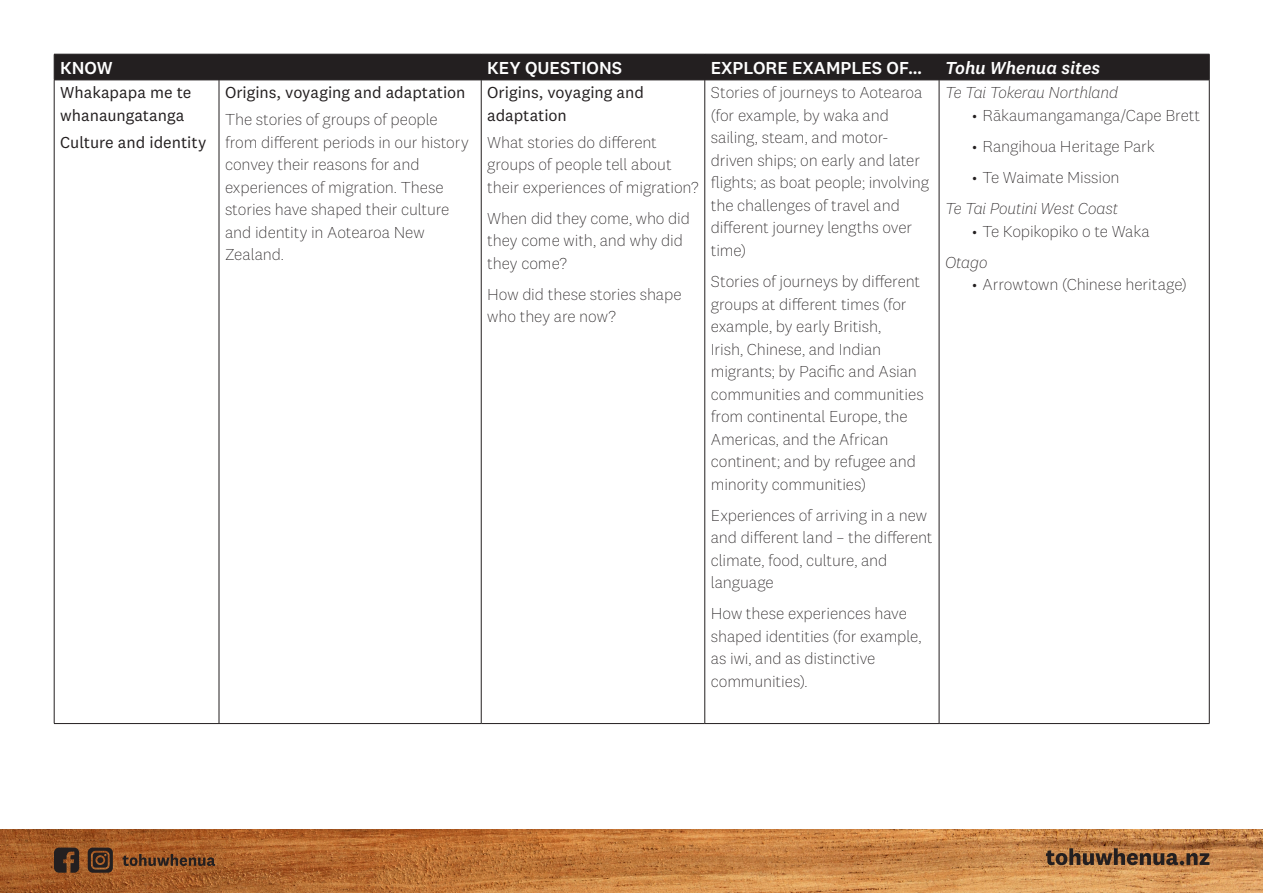
<style>
.page{position:relative;width:1263px;height:893px;background:#fff}
.page>*{position:absolute;margin:0;border:0;box-sizing:border-box;transform-origin:0 0}
.t1{font:500 18px "National 2";color:#fff}
.t2{font:italic 500 18px "National 2";color:#fff}
.body{font:200 16.5px/22.5px "National 2";letter-spacing:-.005em;color:#231f20}
.body-2{font:16.5px/22.5px "National 2";color:#231f20}
.body-3{font:italic 200 16.5px "National 2";letter-spacing:-.01em;color:#231f20}
</style>
<div class="page">
<img style="left:0;top:829px;width:1263px;height:64px">
<svg style="left:1046px;top:848px;width:163px;height:17px;background:#7f5938"></svg>
<svg style="left:54px;top:848px;width:25px;height:25px"></svg>
<svg style="left:88px;top:848px;width:25px;height:25px"></svg>
<svg style="left:122px;top:854px;width:93px;height:12px"></svg>
<div style="left:54px;top:54px;width:1156px;height:26px;background:#231f20"></div>
<hr style="left:54px;top:80px;width:165px;height:1px;background:#231f20">
<hr style="left:54px;top:80px;width:1px;height:643px;background:#231f20">
<hr style="left:219px;top:80px;width:262px;height:1px;background:#231f20">
<hr style="left:219px;top:80px;width:1px;height:643px;background:#231f20">
<hr style="left:481px;top:80px;width:224px;height:1px;background:#231f20">
<hr style="left:481px;top:80px;width:1px;height:643px;background:#231f20">
<hr style="left:705px;top:80px;width:234px;height:1px;background:#231f20">
<hr style="left:704px;top:80px;width:1px;height:643px;background:#231f20">
<hr style="left:939px;top:80px;width:270px;height:1px;background:#231f20">
<hr style="left:939px;top:80px;width:1px;height:643px;background:#231f20">
<hr style="left:1209px;top:80px;width:1px;height:643px;background:#231f20">
<hr style="left:54px;top:723px;width:165px;height:1px;background:#231f20">
<hr style="left:219px;top:723px;width:262px;height:1px;background:#231f20">
<hr style="left:481px;top:723px;width:224px;height:1px;background:#231f20">
<hr style="left:705px;top:723px;width:234px;height:1px;background:#231f20">
<hr style="left:939px;top:723px;width:270px;height:1px;background:#231f20">
<p class="t1" style="left:60px;top:57px;width:54px">KNOW</p>
<p class="t1" style="left:487px;top:57px;width:136px">KEY QUESTIONS</p>
<p class="t1" style="left:711px;top:57px;width:213px">EXPLORE EXAMPLES OF…</p>
<p class="t2" style="left:945px;top:57px;width:157px">Tohu Whenua sites</p>
<p class="body-2" style="left:60px;top:81px;width:133px">Whakapapa me te whanaungatanga</p>
<p class="body-2" style="left:60px;top:131px;width:148px">Culture and identity</p>
<p class="body" style="left:711px;top:82px;width:220px">Stories of journeys to Aotearoa (for example, by waka and sailing, steam, and motor&shy;driven ships; on early and later flights; as boat people; involving the challenges of travel and different journey lengths over time)</p>
<p class="body" style="left:711px;top:270px;width:214px">Stories of journeys by different groups at different times (for example, by early British,<br>Irish, Chinese, and Indian migrants; by Pacific and Asian communities and communities from continental Europe, the<br>Americas, and the African continent; and by refugee and minority communities)</p>
<p class="body" style="left:711px;top:504px;width:223px">Experiences of arriving in a new and different land – the different climate, food, culture, and language</p>
<p class="body" style="left:711px;top:602px;width:212px">How these experiences have shaped identities (for example, as iwi, and as distinctive communities).</p>
<p class="body-2" style="left:225px;top:81px;width:242px">Origins, voyaging and adaptation</p>
<p class="body" style="left:225px;top:108px;width:245px">The stories of groups of people from different periods in our history convey their reasons for and experiences of migration. These stories have shaped their culture and identity in Aotearoa New<br>Zealand.</p>
<p class="body-2" style="left:487px;top:81px;width:158px">Origins, voyaging and adaptation</p>
<p class="body" style="left:487px;top:131px;width:213px">What stories do different groups of people tell about their experiences of migration?</p>
<p class="body" style="left:487px;top:207px;width:204px">When did they come, who did they come with, and why did they come?</p>
<p class="body" style="left:487px;top:283px;width:196px">How did these stories shape who they are now?</p>
<p class="body-3" style="left:945px;top:84px;width:175px">Te Tai Tokerau Northland</p>
<p class="body" style="left:972px;top:104px;width:230px">• Rākaumangamanga/Cape Brett</p>
<p class="body" style="left:972px;top:135px;width:184px">• Rangihoua Heritage Park</p>
<p class="body" style="left:972px;top:166px;width:149px">• Te Waimate Mission</p>
<p class="body-3" style="left:945px;top:199px;width:174px">Te Tai Poutini West Coast</p>
<p class="body" style="left:972px;top:220px;width:179px">• Te Kopikopiko o te Waka</p>
<p class="body-3" style="left:945px;top:253px;width:44px">Otago</p>
<p class="body" style="left:972px;top:273px;width:216px">• Arrowtown (Chinese heritage)</p>
</div>
